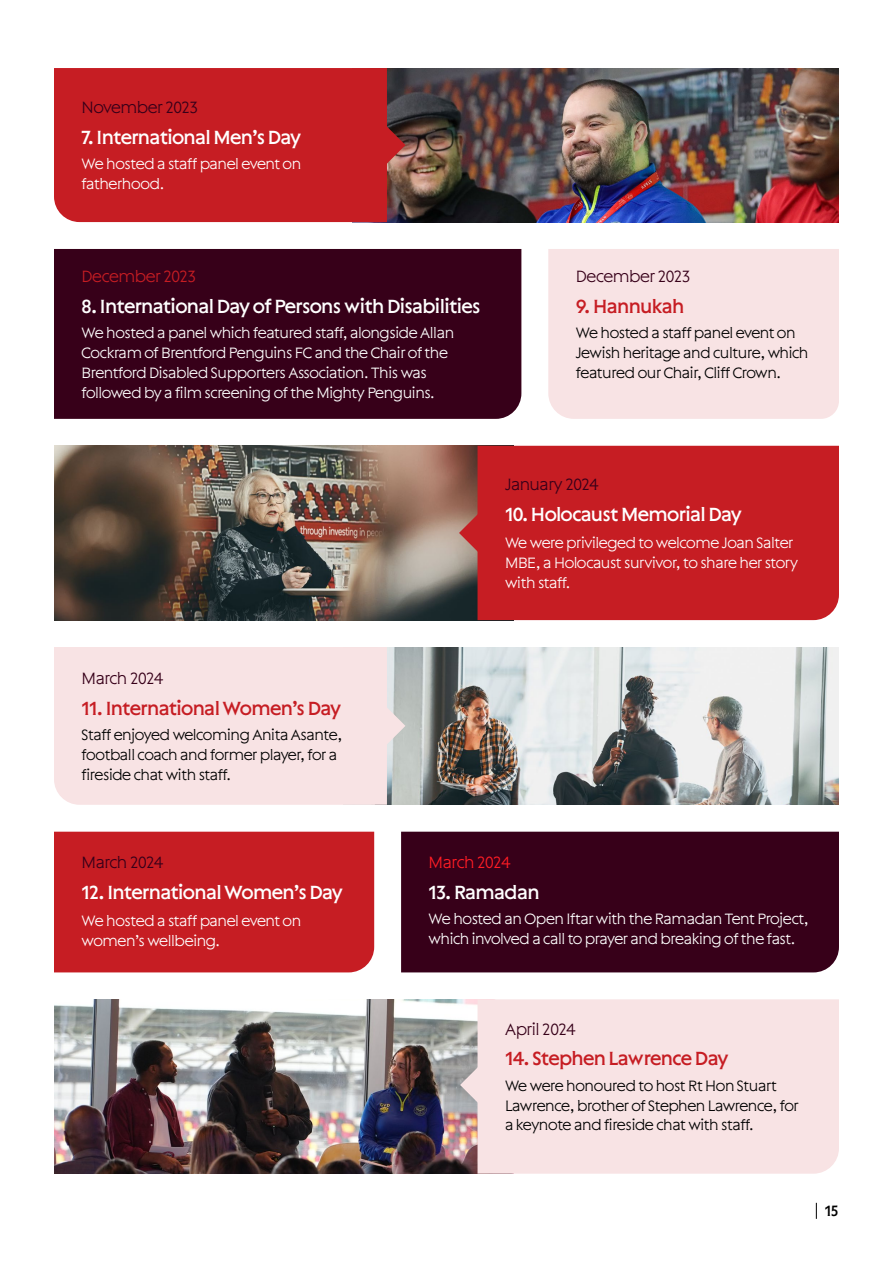
<style>
.page{position:relative;width:893px;height:1263px;background:#fff}
.page>*{position:absolute;margin:0;border:0;box-sizing:border-box;transform-origin:0 0}
.t1{font:21px "Sting";letter-spacing:-.065em;color:#fff}
.t2{font:21px "Sting";letter-spacing:-.065em;color:#c61d23}
.t3{font:300 18px "Sting";letter-spacing:-.06em;color:#370019}
.t4{font:300 18px "Sting";letter-spacing:-.06em;color:#c61d23}
.t5{font:300 18px "Sting";letter-spacing:-.06em;color:#ff1c24}
.t6{font:300 16.5px/19.8px "Sting";letter-spacing:-.06em;color:#fff}
.t7{font:300 16.5px/19.8px "Sting";letter-spacing:-.06em;color:#000}
.t8{font:16.5px "Sting";color:#000}
</style>
<div class="page">
<svg style="left:816px;top:1203px;width:1px;height:16px"></svg>
<img style="left:387px;top:68px;width:452px;height:154px">
<img style="left:54px;top:446px;width:423px;height:174px">
<img style="left:387px;top:647px;width:452px;height:158px">
<img style="left:54px;top:999px;width:423px;height:175px">
<div style="left:54px;top:68px;width:333px;height:154px;background:#c61d23"></div>
<div style="left:54px;top:647px;width:333px;height:158px;background:#f8e3e4"></div>
<div style="left:477px;top:446px;width:362px;height:174px;background:#c61d23"></div>
<div style="left:477px;top:999px;width:362px;height:175px;background:#f8e3e4"></div>
<div style="left:54px;top:249px;width:467px;height:170px;background:#370019"></div>
<div style="left:54px;top:832px;width:320px;height:140px;background:#c61d23"></div>
<div style="left:548px;top:249px;width:291px;height:170px;background:#f8e3e4"></div>
<div style="left:401px;top:832px;width:438px;height:140px;background:#370019"></div>
<svg style="left:386px;top:125px;width:19px;height:40px"></svg>
<svg style="left:386px;top:706px;width:19px;height:39px"></svg>
<svg style="left:459px;top:513px;width:20px;height:39px"></svg>
<svg style="left:460px;top:1065px;width:20px;height:39px"></svg>
<p class="t3" style="left:81px;top:97px;width:119px">November 2023</p>
<p class="t1" style="left:81px;top:124px;width:222px">7. International Men’s Day</p>
<p class="t6" style="left:81px;top:153px;width:222px">We hosted a staff panel event on fatherhood.</p>
<p class="t4" style="left:81px;top:266px;width:117px">December 2023</p>
<p class="t3" style="left:575px;top:266px;width:117px">December 2023</p>
<p class="t1" style="left:81px;top:293px;width:401px">8. International Day of Persons with Disabilities</p>
<p class="t2" style="left:575px;top:293px;width:111px">9. Hannukah</p>
<p class="t6" style="left:81px;top:322px;width:375px">We hosted a panel which featured staff, alongside Allan Cockram of Brentford Penguins FC and the Chair of the Brentford Disabled Supporters Association. This was followed by a film screening of the Mighty Penguins.</p>
<p class="t7" style="left:575px;top:322px;width:235px">We hosted a staff panel event on<br>Jewish heritage and culture, which featured our Chair, Cliff Crown.</p>
<p class="t3" style="left:505px;top:473px;width:96px">January 2024</p>
<p class="t1" style="left:505px;top:501px;width:239px">10. Holocaust Memorial Day</p>
<p class="t6" style="left:505px;top:532px;width:295px">We were privileged to welcome Joan Salter<br>MBE, a Holocaust survivor, to share her story with staff.</p>
<p class="t3" style="left:81px;top:667px;width:84px">March 2024</p>
<p class="t2" style="left:81px;top:695px;width:262px">11. International Women’s Day</p>
<p class="t7" style="left:81px;top:724px;width:263px">Staff enjoyed welcoming Anita Asante, football coach and former player, for a fireside chat with staff.</p>
<p class="t3" style="left:81px;top:851px;width:84px">March 2024</p>
<p class="t1" style="left:81px;top:879px;width:263px">12. International Women’s Day</p>
<p class="t6" style="left:81px;top:910px;width:222px">We hosted a staff panel event on women’s wellbeing.</p>
<p class="t5" style="left:428px;top:851px;width:84px">March 2024</p>
<p class="t1" style="left:428px;top:879px;width:113px">13. Ramadan</p>
<p class="t6" style="left:428px;top:908px;width:382px">We hosted an Open Iftar with the Ramadan Tent Project, which involved a call to prayer and breaking of the fast.</p>
<p class="t3" style="left:505px;top:1018px;width:73px">April 2024</p>
<p class="t2" style="left:505px;top:1046px;width:225px">14. Stephen Lawrence Day</p>
<p class="t7" style="left:505px;top:1075px;width:296px">We were honoured to host Rt Hon Stuart<br>Lawrence, brother of Stephen Lawrence, for a keynote and fireside chat with staff.</p>
<p class="t8" style="left:825px;top:1201px;width:16px">15</p>
</div>
